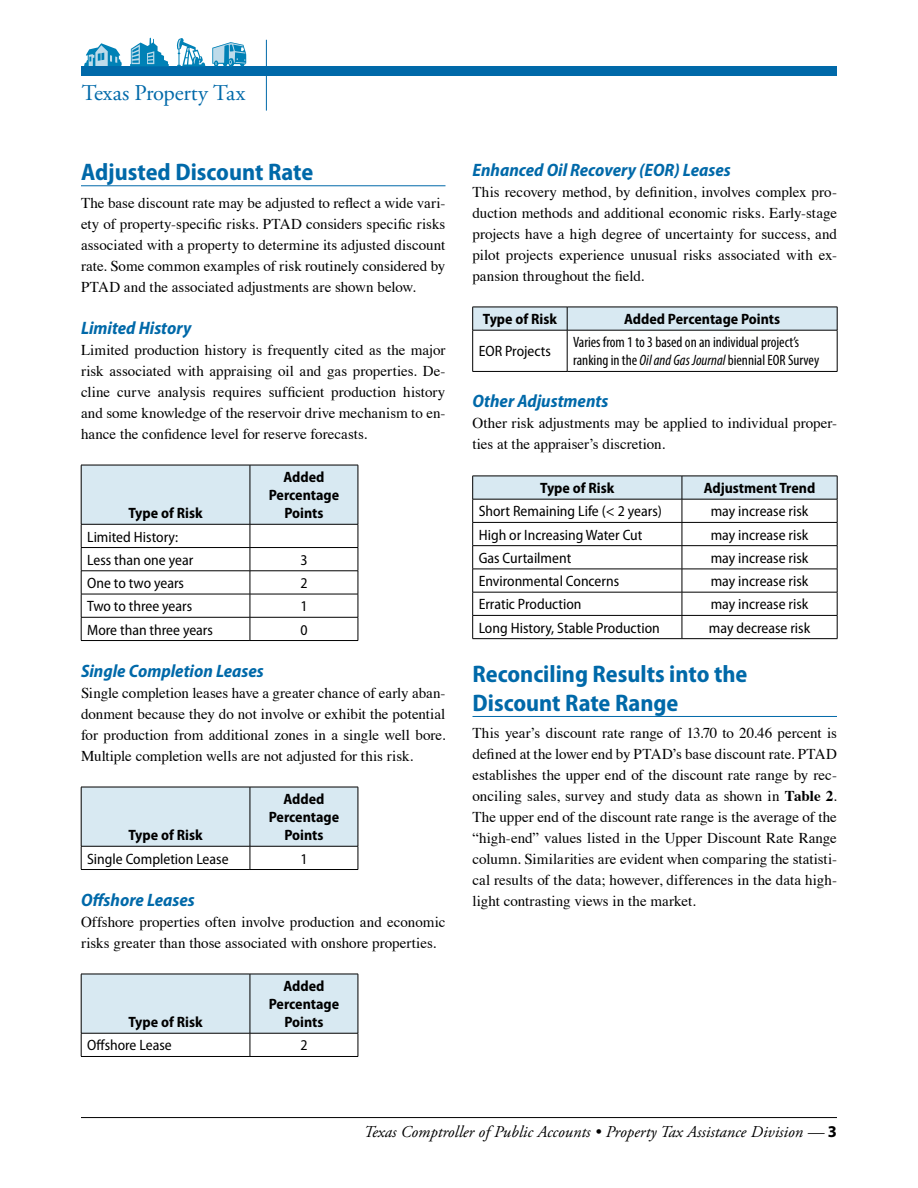
<style>
.page{position:relative;width:918px;height:1188px;background:#fff}
.page>*{position:absolute;margin:0;border:0;box-sizing:border-box;transform-origin:0 0}
.Subhead_1{font:700 semi-condensed 24px/28.8px "Myriad Pro";color:#0069a9}
.t1{font:22.5px "Adobe Garamond Pro";letter-spacing:-.01em;color:#0069a9}
.Subhead_2{font:italic 700 semi-condensed 18px "Myriad Pro";color:#0069a9}
.t2{font:italic 16.5px "Adobe Garamond Pro";color:#000}
.Body{font:15px/21px "Times";color:#000;text-align:justify}
.Exhibit_4_-_Body{font:semi-condensed 15px "Myriad Pro";color:#000}
.Exhibit_3_-Column_He{font:700 semi-condensed 15px/18px "Myriad Pro";color:#000;text-align:center}
.Exhibit_4_-_Body-2{font:condensed 15px/18px "Myriad Pro";color:#000}
.s1{font-style:italic}
.s2{font-weight:700}
.s3{font-family:"Myriad Pro";font-weight:700;font-style:normal}
</style>
<div class="page">
<hr style="left:81px;top:1117px;width:756px;height:1px;background:#000">
<svg style="left:84px;top:43px;width:38px;height:23px"></svg>
<hr style="left:266px;top:40px;width:1px;height:71px;background:#0069a9">
<div style="left:81px;top:66px;width:756px;height:10px;background:#0069a9"></div>
<svg style="left:130px;top:38px;width:39px;height:28px"></svg>
<svg style="left:177px;top:38px;width:28px;height:28px"></svg>
<svg style="left:212px;top:42px;width:34px;height:25px"></svg>
<hr style="left:81px;top:185px;width:365px;height:1px;background:#0069a9">
<svg style="left:81px;top:466px;width:278px;height:174px"></svg>
<hr style="left:81px;top:640px;width:169px;height:1px;background:#000">
<hr style="left:250px;top:640px;width:108px;height:1px;background:#000">
<hr style="left:81px;top:465px;width:169px;height:1px;background:#000">
<hr style="left:81px;top:465px;width:1px;height:59px;background:#000">
<hr style="left:250px;top:465px;width:108px;height:1px;background:#000">
<hr style="left:358px;top:465px;width:1px;height:59px;background:#000">
<hr style="left:81px;top:524px;width:169px;height:1px;background:#000">
<hr style="left:250px;top:524px;width:108px;height:1px;background:#000">
<svg style="left:81px;top:788px;width:278px;height:81px"></svg>
<hr style="left:81px;top:869px;width:169px;height:1px;background:#000">
<hr style="left:250px;top:869px;width:108px;height:1px;background:#000">
<hr style="left:81px;top:787px;width:169px;height:1px;background:#000">
<hr style="left:81px;top:787px;width:1px;height:59px;background:#000">
<hr style="left:250px;top:787px;width:108px;height:1px;background:#000">
<hr style="left:358px;top:787px;width:1px;height:59px;background:#000">
<hr style="left:81px;top:846px;width:169px;height:1px;background:#000">
<hr style="left:250px;top:846px;width:108px;height:1px;background:#000">
<svg style="left:81px;top:975px;width:278px;height:81px"></svg>
<hr style="left:81px;top:1056px;width:169px;height:1px;background:#000">
<hr style="left:250px;top:1056px;width:108px;height:1px;background:#000">
<hr style="left:81px;top:974px;width:169px;height:1px;background:#000">
<hr style="left:81px;top:974px;width:1px;height:59px;background:#000">
<hr style="left:250px;top:974px;width:108px;height:1px;background:#000">
<hr style="left:358px;top:974px;width:1px;height:59px;background:#000">
<hr style="left:81px;top:1033px;width:169px;height:1px;background:#000">
<hr style="left:250px;top:1033px;width:108px;height:1px;background:#000">
<hr style="left:472px;top:716px;width:365px;height:1px;background:#0069a9">
<hr style="left:472px;top:330px;width:1px;height:41px;background:#000">
<hr style="left:567px;top:330px;width:1px;height:41px;background:#000">
<hr style="left:837px;top:330px;width:1px;height:41px;background:#000">
<hr style="left:472px;top:371px;width:95px;height:1px;background:#000">
<hr style="left:567px;top:371px;width:270px;height:1px;background:#000">
<svg style="left:472px;top:307px;width:366px;height:23px"></svg>
<hr style="left:472px;top:330px;width:95px;height:1px;background:#000">
<hr style="left:567px;top:330px;width:270px;height:1px;background:#000">
<hr style="left:472px;top:638px;width:210px;height:1px;background:#000">
<hr style="left:682px;top:638px;width:155px;height:1px;background:#000">
<svg style="left:472px;top:476px;width:366px;height:162px"></svg>
<hr style="left:472px;top:499px;width:210px;height:1px;background:#000">
<hr style="left:682px;top:499px;width:155px;height:1px;background:#000">
<h2 class="t1" style="left:82px;top:79px;width:165px">Texas Property Tax</h2>
<h2 class="Subhead_1" style="left:81px;top:158px;width:234px">Adjusted Discount Rate</h2>
<p class="Body" style="left:81px;top:191px;width:366px">The base discount rate may be adjusted to reflect a wide vari&shy;ety of property-specific risks. PTAD considers specific risks associated with a property to determine its adjusted discount rate. Some common examples of risk routinely considered by PTAD and the associated adjustments are shown below.</p>
<h3 class="Subhead_2" style="left:81px;top:318px;width:112px">Limited History</h3>
<p class="Body" style="left:81px;top:338px;width:366px">Limited production history is frequently cited as the major risk associated with appraising oil and gas properties. De&shy;cline curve analysis requires sufficient production history and some knowledge of the reservoir drive mechanism to en&shy;hance the confidence level for reserve forecasts.</p>
<p class="Exhibit_3_-Column_He" style="left:128px;top:504px;width:76px">Type of Risk</p>
<p class="Exhibit_3_-Column_He" style="left:269px;top:468px;width:72px">Added<br>Percentage<br>Points</p>
<p class="Exhibit_4_-_Body" style="left:87px;top:528px;width:93px">Limited History:</p>
<p class="Exhibit_4_-_Body" style="left:87px;top:552px;width:108px">Less than one year</p>
<p class="Exhibit_4_-_Body" style="left:300px;top:552px;width:9px">3</p>
<p class="Exhibit_4_-_Body" style="left:87px;top:575px;width:98px">One to two years</p>
<p class="Exhibit_4_-_Body" style="left:300px;top:575px;width:9px">2</p>
<p class="Exhibit_4_-_Body" style="left:87px;top:598px;width:106px">Two to three years</p>
<p class="Exhibit_4_-_Body" style="left:300px;top:598px;width:9px">1</p>
<p class="Exhibit_4_-_Body" style="left:87px;top:621px;width:127px">More than three years</p>
<p class="Exhibit_4_-_Body" style="left:300px;top:621px;width:9px">0</p>
<h3 class="Subhead_2" style="left:81px;top:661px;width:184px">Single Completion Leases</h3>
<p class="Body" style="left:81px;top:681px;width:366px">Single completion leases have a greater chance of early aban&shy;donment because they do not involve or exhibit the potential for production from additional zones in a single well bore.<br>Multiple completion wells are not adjusted for this risk.</p>
<p class="Exhibit_3_-Column_He" style="left:128px;top:826px;width:76px">Type of Risk</p>
<p class="Exhibit_3_-Column_He" style="left:269px;top:790px;width:72px">Added<br>Percentage<br>Points</p>
<p class="Exhibit_4_-_Body" style="left:87px;top:850px;width:143px">Single Completion Lease</p>
<p class="Exhibit_4_-_Body" style="left:300px;top:850px;width:9px">1</p>
<h3 class="Subhead_2" style="left:81px;top:890px;width:115px">Offshore Leases</h3>
<p class="Body" style="left:81px;top:910px;width:366px">Offshore properties often involve production and economic risks greater than those associated with onshore properties.</p>
<p class="Exhibit_3_-Column_He" style="left:128px;top:1013px;width:76px">Type of Risk</p>
<p class="Exhibit_3_-Column_He" style="left:269px;top:977px;width:72px">Added<br>Percentage<br>Points</p>
<p class="Exhibit_4_-_Body" style="left:87px;top:1037px;width:86px">Offshore Lease</p>
<p class="Exhibit_4_-_Body" style="left:300px;top:1037px;width:9px">2</p>
<h3 class="Subhead_2" style="left:472px;top:160px;width:260px">Enhanced Oil Recovery (EOR) Leases</h3>
<p class="Body" style="left:472px;top:180px;width:366px">This recovery method, by definition, involves complex pro&shy;duction methods and additional economic risks. Early-stage projects have a high degree of uncertainty for success, and pilot projects experience unusual risks associated with ex&shy;pansion throughout the field.</p>
<p class="Exhibit_3_-Column_He" style="left:483px;top:310px;width:76px">Type of Risk</p>
<p class="Exhibit_3_-Column_He" style="left:624px;top:310px;width:158px">Added Percentage Points</p>
<p class="Exhibit_4_-_Body" style="left:479px;top:343px;width:74px">EOR Projects</p>
<p class="Exhibit_4_-_Body-2" style="left:573px;top:333px;width:248px">Varies from 1 to 3 based on an individual project’s ranking in the <span class="s1">Oil and Gas Journal</span> biennial EOR Survey</p>
<h3 class="Subhead_2" style="left:472px;top:392px;width:137px">Other Adjustments</h3>
<p class="Body" style="left:472px;top:412px;width:366px">Other risk adjustments may be applied to individual proper&shy;ties at the appraiser’s discretion.</p>
<p class="Exhibit_3_-Column_He" style="left:540px;top:479px;width:76px">Type of Risk</p>
<p class="Exhibit_3_-Column_He" style="left:704px;top:479px;width:113px">Adjustment Trend</p>
<p class="Exhibit_4_-_Body" style="left:479px;top:503px;width:185px">Short Remaining Life (&lt; 2 years)</p>
<p class="Exhibit_4_-_Body" style="left:711px;top:503px;width:99px">may increase risk</p>
<p class="Exhibit_4_-_Body" style="left:479px;top:527px;width:165px">High or Increasing Water Cut</p>
<p class="Exhibit_4_-_Body" style="left:711px;top:527px;width:99px">may increase risk</p>
<p class="Exhibit_4_-_Body" style="left:479px;top:550px;width:94px">Gas Curtailment</p>
<p class="Exhibit_4_-_Body" style="left:711px;top:550px;width:99px">may increase risk</p>
<p class="Exhibit_4_-_Body" style="left:479px;top:573px;width:142px">Environmental Concerns</p>
<p class="Exhibit_4_-_Body" style="left:711px;top:573px;width:99px">may increase risk</p>
<p class="Exhibit_4_-_Body" style="left:479px;top:596px;width:104px">Erratic Production</p>
<p class="Exhibit_4_-_Body" style="left:711px;top:596px;width:99px">may increase risk</p>
<p class="Exhibit_4_-_Body" style="left:479px;top:620px;width:183px">Long History, Stable Production</p>
<p class="Exhibit_4_-_Body" style="left:709px;top:620px;width:103px">may decrease risk</p>
<h2 class="Subhead_1" style="left:472px;top:660px;width:277px">Reconciling Results into the<br>Discount Rate Range</h2>
<p class="Body" style="left:472px;top:722px;width:366px">This year’s discount rate range of 13.70 to 20.46 percent is defined at the lower end by PTAD’s base discount rate. PTAD establishes the upper end of the discount rate range by rec&shy;onciling sales, survey and study data as shown in <span class="s2">Table 2</span>.<br>The upper end of the discount rate range is the average of the “high-end” values listed in the Upper Discount Rate Range column. Similarities are evident when comparing the statisti&shy;cal results of the data; however, differences in the data high&shy;light contrasting views in the market.</p>
<p class="t2" style="left:364px;top:1122px;width:475px">Texas Comptroller of Public Accounts • Property Tax Assistance Division — <span class="s3">3</span></p>
</div>
